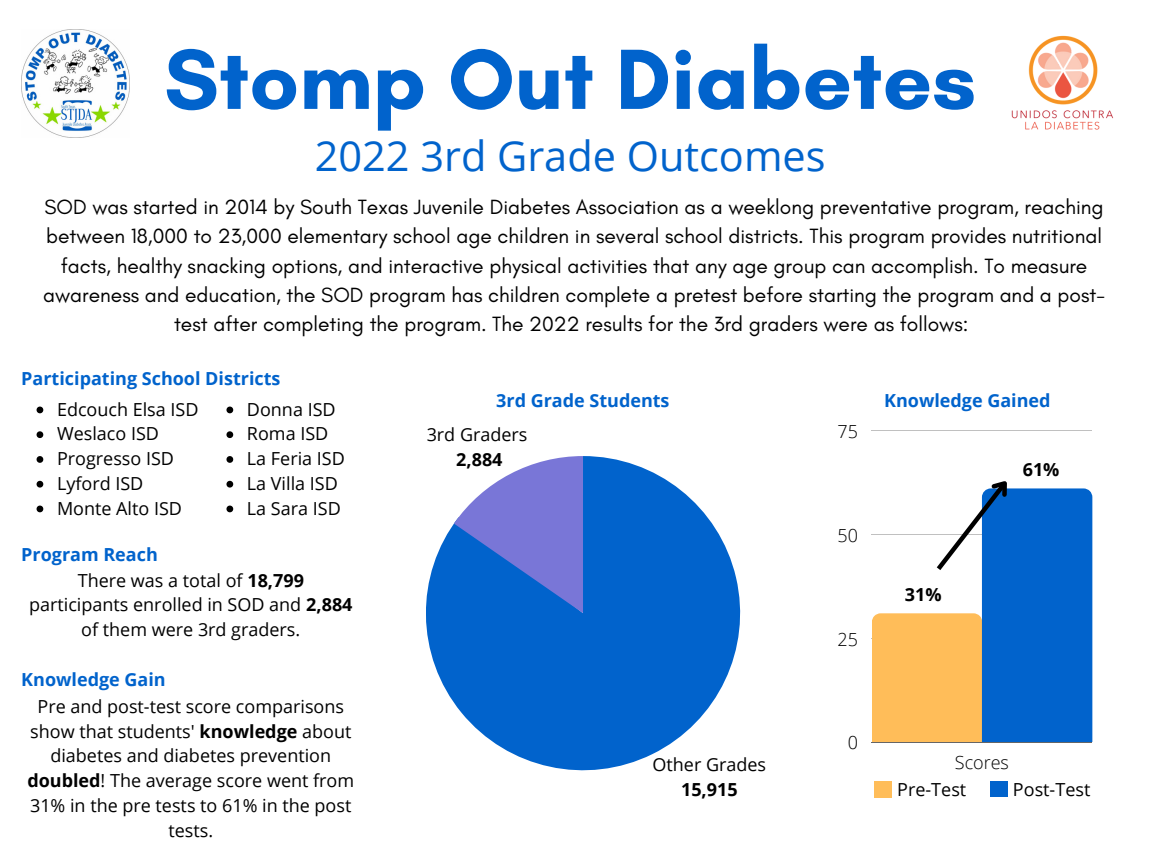
<style>
.page{position:relative;width:1152px;height:864px;background:#fff}
.page>*{position:absolute;margin:0;border:0;box-sizing:border-box;transform-origin:0 0}
.t1{font:700 87px "Glacial Indifference";color:#0163cc}
.t2{font:41.55px "Open Sans";color:#0163cc}
.t3{font:21px/29.2px "Glacial Indifference";color:#000;text-align:center}
.t4{font:18px/24.8px "Open Sans";color:#000;text-align:center}
.t5{font:700 18px "Open Sans";color:#0163cc}
.t6{font:700 18px "Open Sans";color:#000}
.t7{font:300 18px "Open Sans";color:#000}
.s1{font-weight:700}
</style>
<div class="page">
<svg style="left:426px;top:456px;width:314px;height:314px;fill:#0163cc"></svg>
<svg style="left:454px;top:456px;width:129px;height:157px;background:#6882d9"></svg>
<hr style="left:872px;top:430px;width:220px;height:1px;background:#000">
<hr style="left:872px;top:742px;width:220px;height:1px;background:#000">
<svg style="left:37px;top:407px;width:6px;height:6px"></svg>
<svg style="left:37px;top:431px;width:6px;height:7px"></svg>
<svg style="left:37px;top:456px;width:6px;height:7px"></svg>
<svg style="left:37px;top:481px;width:6px;height:7px"></svg>
<svg style="left:37px;top:506px;width:6px;height:6px"></svg>
<svg style="left:226px;top:407px;width:7px;height:6px"></svg>
<svg style="left:226px;top:431px;width:7px;height:7px"></svg>
<svg style="left:226px;top:456px;width:7px;height:7px"></svg>
<svg style="left:226px;top:481px;width:7px;height:7px"></svg>
<svg style="left:226px;top:506px;width:7px;height:6px"></svg>
<img style="left:21px;top:29px;width:108px;height:108px">
<img style="left:1011px;top:35px;width:102px;height:95px">
<div style="left:875px;top:781px;width:17px;height:16px;background:#ffbd59"></div>
<div style="left:991px;top:781px;width:17px;height:16px;background:#0163cc"></div>
<svg style="left:872px;top:481px;width:220px;height:261px"></svg>
<p class="t1" style="left:164px;top:26px;width:814px">Stomp Out Diabetes</p>
<p class="t2" style="left:315px;top:127px;width:512px">2022 3rd Grade Outcomes</p>
<p class="t3" style="left:43px;top:192px;width:1063px">SOD was started in 2014 by South Texas Juvenile Diabetes Association as a weeklong preventative program, reaching between 18,000 to 23,000 elementary school age children in several school districts. This program provides nutritional facts, healthy snacking options, and interactive physical activities that any age group can accomplish. To measure awareness and education, the SOD program has children complete a pretest before starting the program and a post&shy;test after completing the program. The 2022 results for the 3rd graders were as follows:</p>
<p class="t5" style="left:21px;top:365px;width:261px">Participating School Districts</p>
<p class="t4" style="left:247px;top:396px;width:90px">Donna ISD</p>
<p class="t4" style="left:247px;top:421px;width:83px">Roma ISD</p>
<p class="t4" style="left:247px;top:446px;width:99px">La Feria ISD</p>
<p class="t4" style="left:247px;top:470px;width:92px">La Villa ISD</p>
<p class="t4" style="left:247px;top:495px;width:95px">La Sara ISD</p>
<p class="t5" style="left:21px;top:541px;width:138px">Program Reach</p>
<p class="t4" style="left:29px;top:567px;width:325px">There was a total of <span class="s1">18,799 </span>participants enrolled in SOD and <span class="s1">2,884 </span>of them were 3rd graders.</p>
<p class="t4" style="left:57px;top:396px;width:143px">Edcouch Elsa ISD</p>
<p class="t4" style="left:57px;top:421px;width:103px">Weslaco ISD</p>
<p class="t4" style="left:57px;top:446px;width:119px">Progresso ISD</p>
<p class="t4" style="left:57px;top:470px;width:88px">Lyford ISD</p>
<p class="t4" style="left:57px;top:495px;width:127px">Monte Alto ISD</p>
<p class="t5" style="left:21px;top:667px;width:146px">Knowledge Gain</p>
<p class="t4" style="left:27px;top:693px;width:328px">Pre and post-test score comparisons show that students' <span class="s1">knowledge</span> about diabetes and diabetes prevention <span class="s1">doubled</span>! The average score went from<br>31% in the pre tests to 61% in the post tests.</p>
<p class="t5" style="left:496px;top:388px;width:175px">3rd Grade Students</p>
<p class="t5" style="left:884px;top:388px;width:168px">Knowledge Gained</p>
<p class="t4" style="left:427px;top:422px;width:102px">3rd Graders</p>
<p class="t6" style="left:456px;top:447px;width:48px">2,884</p>
<p class="t4" style="left:653px;top:752px;width:115px">Other Grades</p>
<p class="t6" style="left:681px;top:777px;width:58px">15,915</p>
<p class="t7" style="left:838px;top:418px;width:22px">75</p>
<p class="t7" style="left:838px;top:522px;width:22px">50</p>
<p class="t7" style="left:838px;top:626px;width:22px">25</p>
<p class="t7" style="left:848px;top:730px;width:12px">0</p>
<p class="t6" style="left:905px;top:582px;width:38px">31%</p>
<p class="t6" style="left:1023px;top:457px;width:38px">61%</p>
<p class="t7" style="left:955px;top:750px;width:56px">Scores</p>
<p class="t4" style="left:897px;top:776px;width:71px">Pre-Test</p>
<p class="t4" style="left:1013px;top:776px;width:79px">Post-Test</p>
</div>
